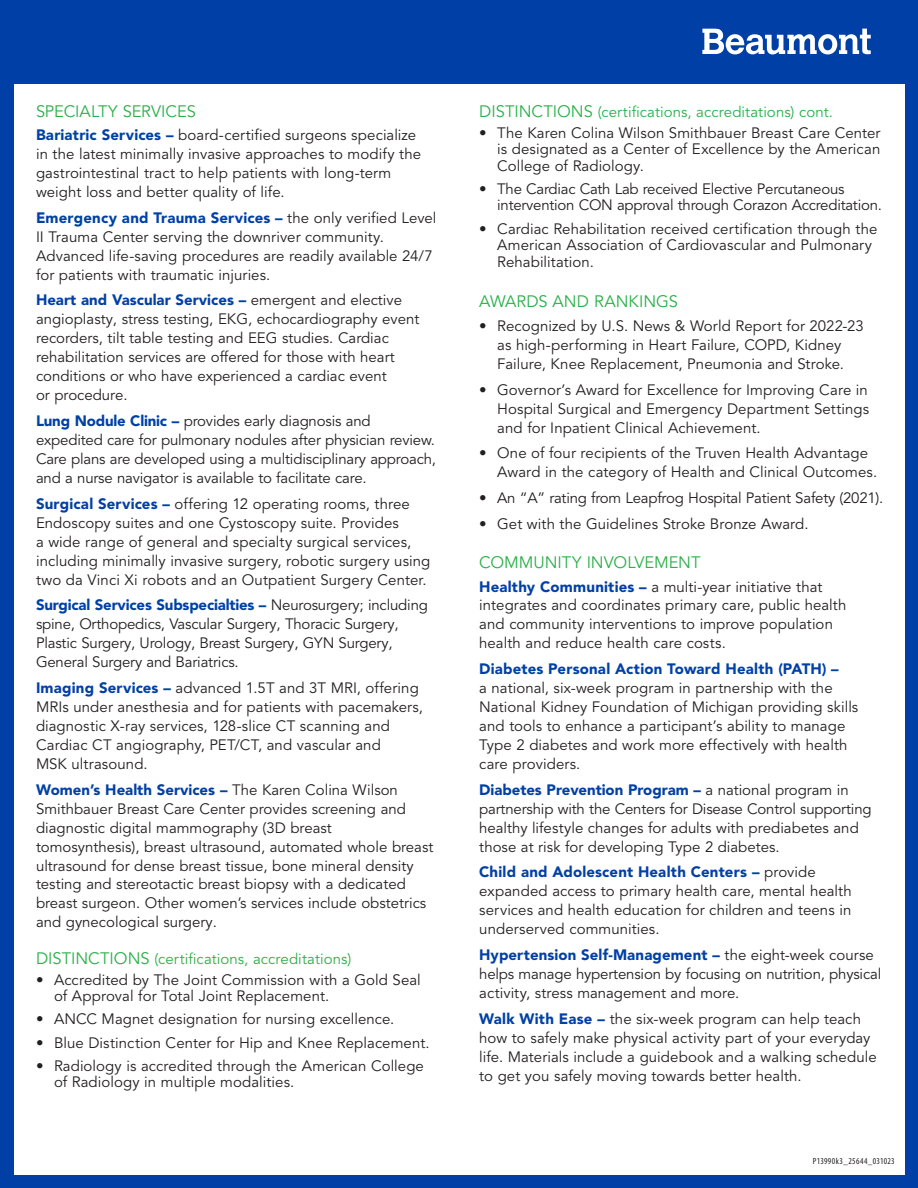
<style>
.page{position:relative;width:918px;height:1188px;background:#fff}
.page>*{position:absolute;margin:0;border:0;box-sizing:border-box;transform-origin:0 0}
.t1{font:16.5px "Avenir LT Pro";letter-spacing:-.005em;color:#2ab049}
.t2{font:15px/18.9px "Avenir LT Pro";color:#231f20}
.t3{font:15px "Avenir LT Pro";letter-spacing:.005em;color:#2ab049}
.Job_Number{font:condensed 9px "Myriad Pro";letter-spacing:.04em;color:#231f20}
.s1{font-weight:900;color:#0040a6}
.s2{font-size:16.5px}
</style>
<div class="page">
<div style="left:0;top:0;width:13px;height:1188px;background:#0040a6"></div>
<div style="left:0;top:1175px;width:918px;height:13px;background:#0040a6"></div>
<div style="left:0;top:0;width:918px;height:83px;background:#0040a6"></div>
<svg style="left:702px;top:29px;width:169px;height:25px"></svg>
<div style="left:905px;top:0;width:13px;height:1188px;background:#0040a6"></div>
<p class="t1" style="left:36px;top:101px;width:162px">SPECIALTY SERVICES</p>
<p class="t2" style="left:36px;top:126px;width:387px"><span class="s1">Bariatric Services –</span> board-certified surgeons specialize in the latest minimally invasive approaches to modify the gastrointestinal tract to help patients with long-term weight loss and better quality of life.</p>
<p class="t2" style="left:36px;top:208px;width:402px"><span class="s1">Emergency and Trauma Services –</span> the only verified Level II Trauma Center serving the downriver community.<br>Advanced life-saving procedures are readily available 24/7 for patients with traumatic injuries.</p>
<p class="t2" style="left:36px;top:291px;width:385px"><span class="s1">Heart and Vascular Services –</span> emergent and elective angioplasty, stress testing, EKG, echocardiography event recorders, tilt table testing and EEG studies. Cardiac rehabilitation services are offered for those with heart conditions or who have experienced a cardiac event<br>or procedure.</p>
<p class="t2" style="left:36px;top:412px;width:402px"><span class="s1">Lung Nodule Clinic –</span> provides early diagnosis and expedited care for pulmonary nodules after physician review.<br>Care plans are developed using a multidisciplinary approach, and a nurse navigator is available to facilitate care.</p>
<p class="t2" style="left:36px;top:494px;width:396px"><span class="s1">Surgical Services –</span> offering 12 operating rooms, three Endoscopy suites and one Cystoscopy suite. Provides<br>a wide range of general and specialty surgical services, including minimally invasive surgery, robotic surgery using two da Vinci Xi robots and an Outpatient Surgery Center.</p>
<p class="t2" style="left:36px;top:596px;width:394px"><span class="s1">Surgical Services Subspecialties –</span> Neurosurgery; including spine, Orthopedics, Vascular Surgery, Thoracic Surgery, Plastic Surgery, Urology, Breast Surgery, GYN Surgery, General Surgery and Bariatrics.</p>
<p class="t2" style="left:36px;top:679px;width:389px"><span class="s1">Imaging Services –</span> advanced 1.5T and 3T MRI, offering MRIs under anesthesia and for patients with pacemakers, diagnostic X-ray services, 128-slice CT scanning and Cardiac CT angiography, PET/CT, and vascular and<br>MSK ultrasound.</p>
<p class="t2" style="left:36px;top:780px;width:399px"><span class="s1">Women’s Health Services –</span> The Karen Colina Wilson Smithbauer Breast Care Center provides screening and diagnostic digital mammography (3D breast tomosynthesis), breast ultrasound, automated whole breast ultrasound for dense breast tissue, bone mineral density testing and stereotactic breast biopsy with a dedicated breast surgeon. Other women’s services include obstetrics and gynecological surgery.</p>
<p class="t3" style="left:36px;top:950px;width:317px"><span class="s2">DISTINCTIONS</span> (certifications, accreditations)</p>
<p class="t2" style="left:54px;top:972px;width:368px;line-height:16.5px;text-indent:-18px">• Accredited by The Joint Commission with a Gold Seal of Approval for Total Joint Replacement.</p>
<p class="t2" style="left:36px;top:1010px;width:360px">• ANCC Magnet designation for nursing excellence.</p>
<p class="t2" style="left:36px;top:1033px;width:395px">• Blue Distinction Center for Hip and Knee Replacement.</p>
<p class="t2" style="left:54px;top:1058px;width:371px;line-height:16.5px;text-indent:-18px">• Radiology is accredited through the American College of Radiology in multiple modalities.</p>
<p class="t3" style="left:479px;top:103px;width:355px"><span class="s2">DISTINCTIONS</span> (certifications, accreditations) cont.</p>
<p class="t2" style="left:497px;top:125px;width:385px;line-height:16.5px;text-align:justify;text-indent:-18px">• The Karen Colina Wilson Smithbauer Breast Care Center is designated as a Center of Excellence by the American College of Radiology.</p>
<p class="t2" style="left:497px;top:181px;width:386px;line-height:16.5px;text-indent:-18px">• The Cardiac Cath Lab received Elective Percutaneous intervention CON approval through Corazon Accreditation.</p>
<p class="t2" style="left:497px;top:221px;width:382px;line-height:16.5px;text-indent:-18px">• Cardiac Rehabilitation received certification through the<br>American Association of Cardiovascular and Pulmonary<br>Rehabilitation.</p>
<p class="t1" style="left:479px;top:292px;width:200px">AWARDS AND RANKINGS</p>
<p class="t2" style="left:479px;top:317px;width:386px;text-align:center">• Recognized by U.S. News &amp; World Report for 2022-23 as high-performing in Heart Failure, COPD, Kidney<br>Failure, Knee Replacement, Pneumonia and Stroke.</p>
<p class="t2" style="left:497px;top:380px;width:373px;text-align:justify;text-indent:-18px">• Governor’s Award for Excellence for Improving Care in Hospital Surgical and Emergency Department Settings and for Inpatient Clinical Achievement.</p>
<p class="t2" style="left:497px;top:444px;width:382px;text-indent:-18px">• One of four recipients of the Truven Health Advantage<br>Award in the category of Health and Clinical Outcomes.</p>
<p class="t2" style="left:479px;top:489px;width:406px">• An “A” rating from Leapfrog Hospital Patient Safety (2021).</p>
<p class="t2" style="left:479px;top:514px;width:331px">• Get with the Guidelines Stroke Bronze Award.</p>
<p class="t1" style="left:479px;top:553px;width:223px">COMMUNITY INVOLVEMENT</p>
<p class="t2" style="left:479px;top:577px;width:369px"><span class="s1">Healthy Communities –</span> a multi-year initiative that integrates and coordinates primary care, public health and community interventions to improve population health and reduce health care costs.</p>
<p class="t2" style="left:479px;top:660px;width:381px"><span class="s1">Diabetes Personal Action Toward Health (PATH) –<br></span>a national, six-week program in partnership with the National Kidney Foundation of Michigan providing skills and tools to enhance a participant’s ability to manage Type 2 diabetes and work more effectively with health care providers.</p>
<p class="t2" style="left:479px;top:780px;width:394px"><span class="s1">Diabetes Prevention Program –</span> a national program in partnership with the Centers for Disease Control supporting healthy lifestyle changes for adults with prediabetes and those at risk for developing Type 2 diabetes.</p>
<p class="t2" style="left:479px;top:863px;width:374px"><span class="s1">Child and Adolescent Health Centers –</span> provide expanded access to primary health care, mental health services and health education for children and teens in underserved communities.</p>
<p class="t2" style="left:479px;top:946px;width:404px"><span class="s1">Hypertension Self-Management –</span> the eight-week course helps manage hypertension by focusing on nutrition, physical activity, stress management and more.</p>
<p class="t2" style="left:479px;top:1009px;width:399px"><span class="s1">Walk With Ease –</span> the six-week program can help teach how to safely make physical activity part of your everyday life. Materials include a guidebook and a walking schedule to get you safely moving towards better health.</p>
<p class="Job_Number" style="left:813px;top:1155px;width:83px">P13990k3_25644_031023</p>
</div>
